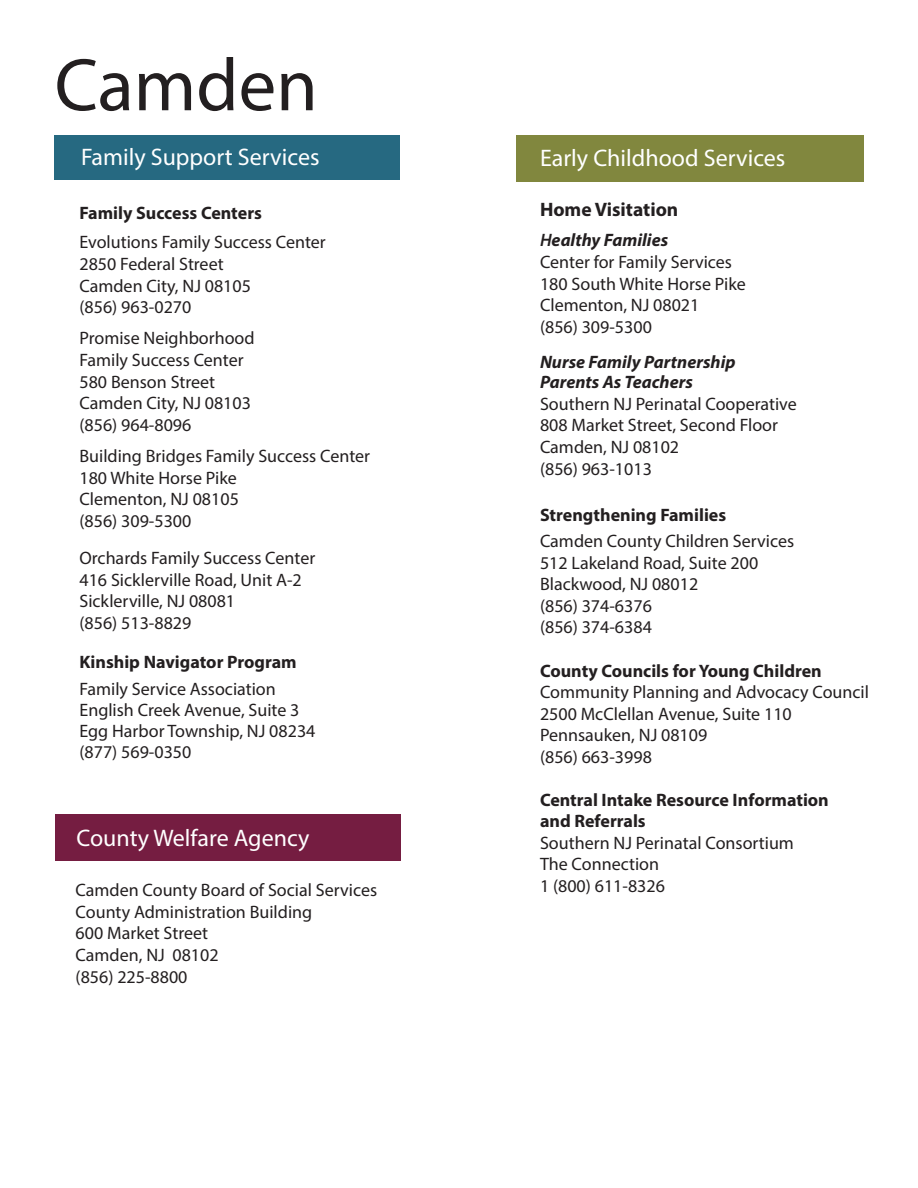
<style>
.page{position:relative;width:918px;height:1188px;background:#fff}
.page>*{position:absolute;margin:0;border:0;box-sizing:border-box;transform-origin:0 0}
.t1{font:75px "Myriad Pro";color:#231f20}
.t2{font:24px "Myriad Pro";color:#fff}
.t3{font:700 19.5px "Myriad Pro";color:#231f20}
.t4{font:18px/21.6px "Myriad Pro";color:#231f20}
.t5{font:700 18px/21.6px "Myriad Pro";color:#231f20}
.t6{font:italic 700 18px/20.2px "Myriad Pro";color:#231f20}
.s1{font-weight:600;font-style:italic}
.s2{font-weight:700;font-style:italic}
</style>
<div class="page">
<div style="left:516px;top:135px;width:348px;height:47px;background:#81873e"></div>
<div style="left:55px;top:815px;width:345px;height:46px;background:#751d41"></div>
<div style="left:54px;top:135px;width:345px;height:45px;background:#266981"></div>
<h1 class="t1" style="left:55px;top:39px;width:265px">Camden</h1>
<h2 class="t2" style="left:81px;top:143px;width:240px">Family Support Services</h2>
<p class="t5" style="left:80px;top:202px;width:184px">Family Success Centers</p>
<p class="t4" style="left:80px;top:231px;width:248px">Evolutions Family Success Center<br>2850 Federal Street<br>Camden City, NJ 08105<br>(856) 963-0270</p>
<p class="t4" style="left:80px;top:327px;width:177px">Promise Neighborhood<br>Family Success Center<br>580 Benson Street<br>Camden City, NJ 08103 (856) 964-8096</p>
<p class="t4" style="left:80px;top:445px;width:292px">Building Bridges Family Success Center<br>180 White Horse Pike<br>Clementon, NJ 08105<br>(856) 309-5300</p>
<p class="t4" style="left:80px;top:547px;width:237px">Orchards Family Success Center<br>416 Sicklerville Road, Unit A-2<br>Sicklerville, NJ 08081<br>(856) 513-8829</p>
<p class="t5" style="left:80px;top:651px;width:219px">Kinship Navigator Program</p>
<p class="t4" style="left:80px;top:679px;width:237px;line-height:21px">Family Service Association<br>English Creek Avenue, Suite 3<br>Egg Harbor Township, NJ 08234 (877) 569-0350</p>
<h2 class="t2" style="left:76px;top:824px;width:235px">County Welfare Agency</h2>
<p class="t4" style="left:76px;top:879px;width:303px">Camden County Board of Social Services<br>County Administration Building<br>600 Market Street<br>Camden, NJ 08102<br>(856) 225-8800</p>
<h2 class="t2" style="left:540px;top:143px;width:247px">Early Childhood Services</h2>
<p class="t3" style="left:540px;top:197px;width:140px">Home Visitation</p>
<p class="t4" style="left:540px;top:229px;width:207px"><span class="s1">H</span><span class="s2">ealthy Families<br></span>Center for Family Services<br>180 South White Horse Pike<br>Clementon, NJ 08021<br>(856) 309-5300</p>
<p class="t6" style="left:540px;top:351px;width:197px">Nurse Family Partnership<br>Parents As Teachers</p>
<p class="t4" style="left:540px;top:393px;width:258px">Southern NJ Perinatal Cooperative<br>808 Market Street, Second Floor<br>Camden, NJ 08102<br>(856) 963-1013</p>
<p class="t5" style="left:540px;top:503px;width:188px">Strengthening Families</p>
<p class="t4" style="left:540px;top:530px;width:256px">Camden County Children Services<br>512 Lakeland Road, Suite 200<br>Blackwood, NJ 08012<br>(856) 374-6376<br>(856) 374-6384</p>
<p class="t5" style="left:540px;top:659px;width:283px">County Councils for Young Children</p>
<p class="t4" style="left:540px;top:681px;width:331px">Community Planning and Advocacy Council<br>2500 McClellan Avenue, Suite 110<br>Pennsauken, NJ 08109<br>(856) 663-3998</p>
<p class="t5" style="left:540px;top:788px;width:290px">Central Intake Resource Information and Referrals</p>
<p class="t4" style="left:540px;top:832px;width:255px">Southern NJ Perinatal Consortium<br>The Connection<br>1 (800) 611-8326</p>
</div>
